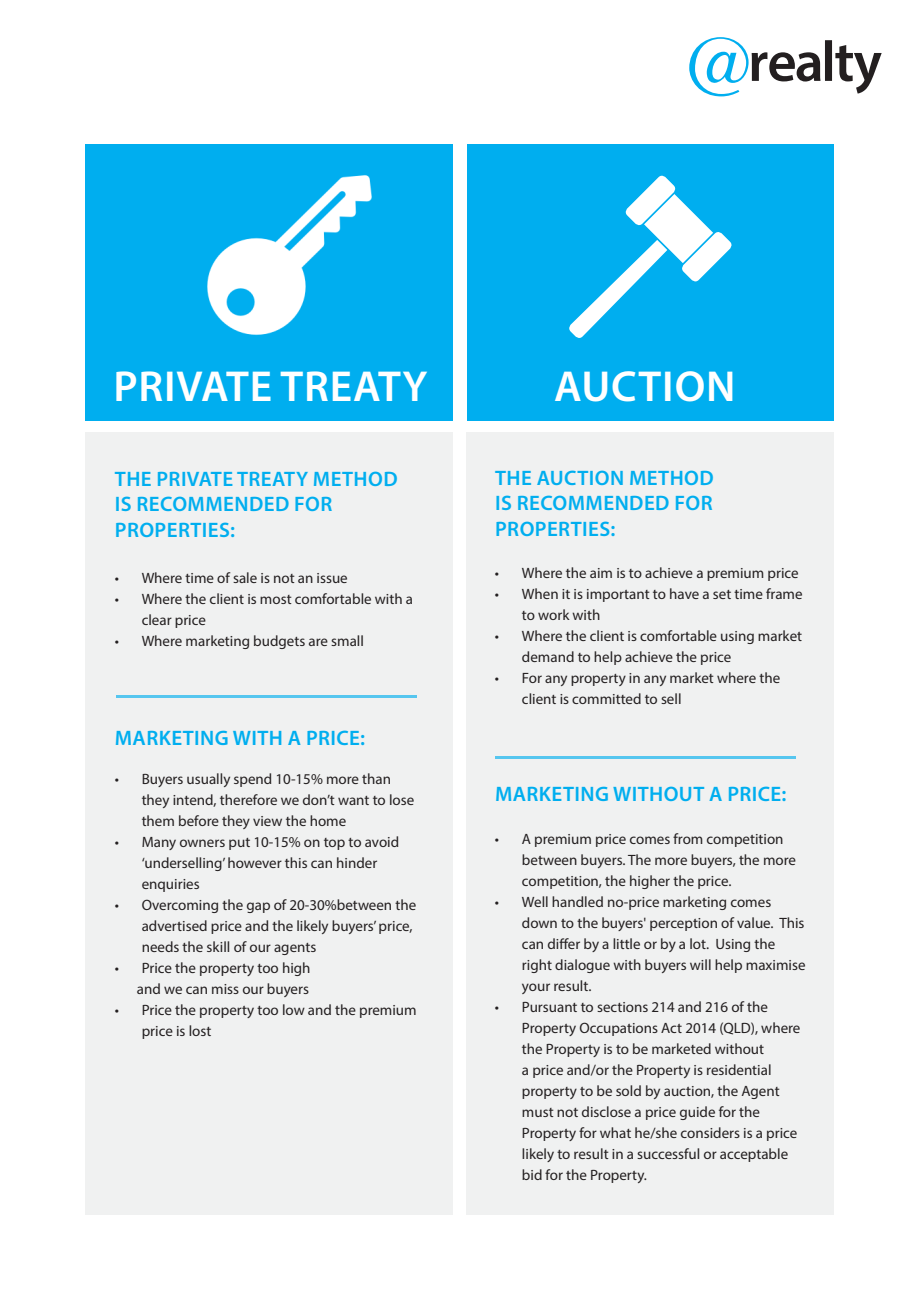
<style>
.page{position:relative;width:919px;height:1289px;background:#fff}
.page>*{position:absolute;margin:0;border:0;box-sizing:border-box;transform-origin:0 0}
.t1{font:600 43.5px "Myriad Pro";letter-spacing:.02em;color:#fff}
.t2{font:600 21px/25.2px "Myriad Pro";letter-spacing:.02em;color:#00aeef}
.t3{font:15px/21px "Myriad Pro";color:#231f20}
</style>
<div class="page">
<svg style="left:689px;top:37px;width:192px;height:59px"></svg>
<div style="left:467px;top:144px;width:366px;height:276px;background:#00aeef"></div>
<div style="left:85px;top:144px;width:367px;height:276px;background:#00aeef"></div>
<img style="left:207px;top:175px;width:165px;height:160px">
<svg style="left:569px;top:175px;width:163px;height:163px"></svg>
<div style="left:85px;top:432px;width:367px;height:782px;background:#f0f1f1"></div>
<div style="left:466px;top:432px;width:368px;height:782px;background:#f0f1f1"></div>
<hr style="left:116px;top:695px;width:300px;height:2px;background:#00aeef">
<hr style="left:495px;top:756px;width:300px;height:2px;background:#00aeef">
<p class="t1" style="left:113px;top:358px;width:316px">PRIVATE TREATY</p>
<p class="t1" style="left:554px;top:358px;width:183px">AUCTION</p>
<p class="t2" style="left:115px;top:466px;width:284px">THE PRIVATE TREATY METHOD<br>IS RECOMMENDED FOR<br>PROPERTIES:</p>
<p class="t3" style="left:115px;top:567px;width:235px">• Where time of sale is not an issue</p>
<p class="t3" style="left:142px;top:588px;width:273px;text-indent:-27px">• Where the client is most comfortable with a clear price</p>
<p class="t3" style="left:115px;top:630px;width:251px">• Where marketing budgets are small</p>
<p class="t2" style="left:115px;top:724px;width:252px">MARKETING WITH A PRICE:</p>
<p class="t3" style="left:142px;top:768px;width:274px;text-indent:-27px">• Buyers usually spend 10-15% more than they intend, therefore we don’t want to lose them before they view the home</p>
<p class="t3" style="left:142px;top:831px;width:259px;text-indent:-27px">• Many owners put 10-15% on top to avoid ‘underselling’ however this can hinder enquiries</p>
<p class="t3" style="left:142px;top:894px;width:276px;text-indent:-27px">• Overcoming the gap of 20-30%between the advertised price and the likely buyers’ price, needs the skill of our agents</p>
<p class="t3" style="left:115px;top:957px;width:197px">• Price the property too high</p>
<p class="t3" style="left:137px;top:978px;width:173px">and we can miss our buyers</p>
<p class="t3" style="left:142px;top:999px;width:276px;text-indent:-27px">• Price the property too low and the premium price is lost</p>
<p class="t2" style="left:495px;top:465px;width:220px;text-align:justify">THE AUCTION METHOD IS RECOMMENDED FOR PROPERTIES:</p>
<p class="t3" style="left:495px;top:562px;width:305px">• Where the aim is to achieve a premium price</p>
<p class="t3" style="left:522px;top:583px;width:282px;text-indent:-27px">• When it is important to have a set time frame to work with</p>
<p class="t3" style="left:522px;top:625px;width:282px;text-indent:-27px">• Where the client is comfortable using market demand to help achieve the price</p>
<p class="t3" style="left:522px;top:667px;width:260px;text-indent:-27px">• For any property in any market where the client is committed to sell</p>
<p class="t2" style="left:495px;top:780px;width:293px">MARKETING WITHOUT A PRICE:</p>
<p class="t3" style="left:522px;top:827px;width:275px;text-indent:-27px">• A premium price comes from competition between buyers. The more buyers, the more competition, the higher the price.</p>
<p class="t3" style="left:522px;top:890px;width:285px;text-indent:-27px">• Well handled no-price marketing comes down to the buyers' perception of value. This can differ by a little or by a lot. Using the right dialogue with buyers will help maximise your result.</p>
<p class="t3" style="left:522px;top:995px;width:280px;text-indent:-27px">• Pursuant to sections 214 and 216 of the Property Occupations Act 2014 (QLD), where the Property is to be marketed without<br>a price and/or the Property is residential property to be sold by auction, the Agent must not disclose a price guide for the Property for what he/she considers is a price likely to result in a successful or acceptable bid for the Property.</p>
</div>
